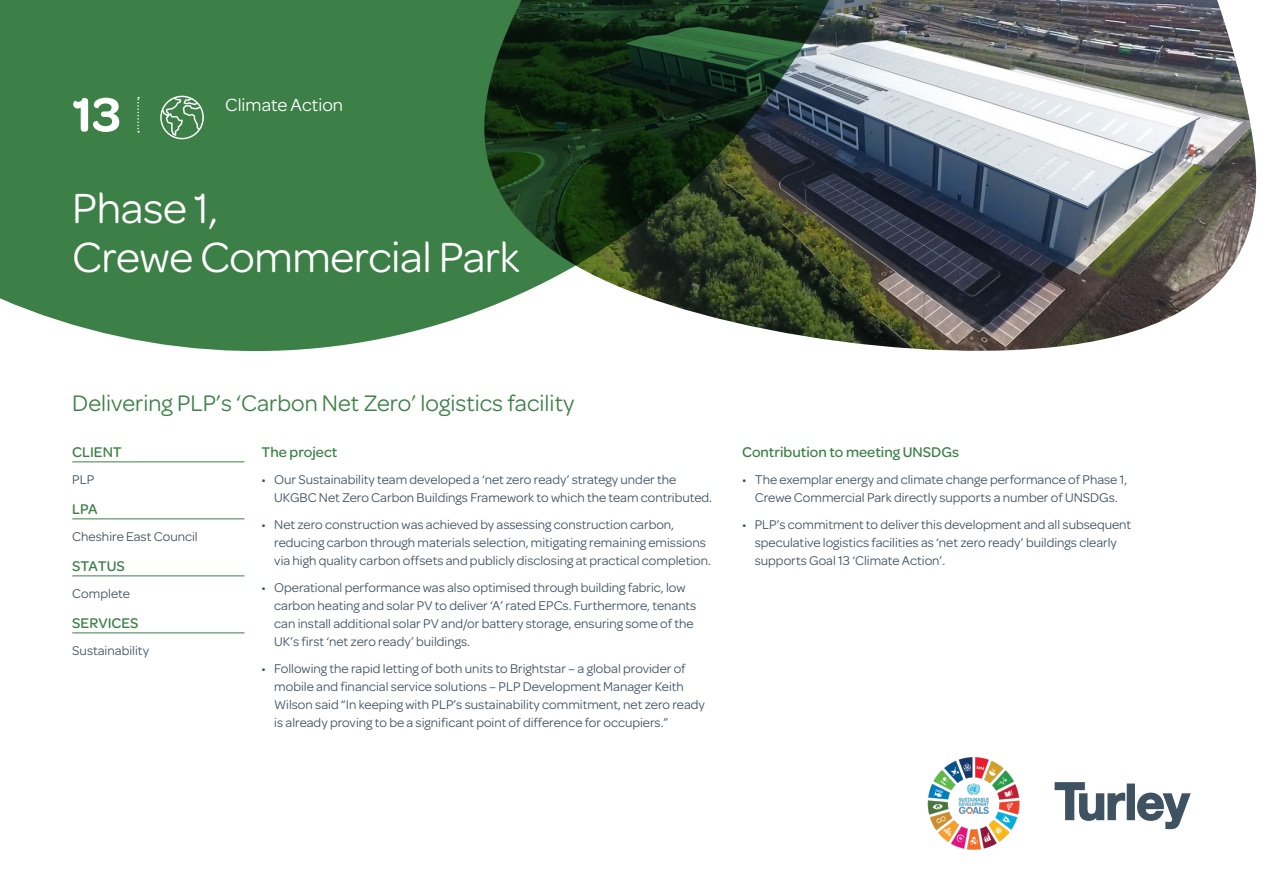
<style>
.page{position:relative;width:1263px;height:893px;background:#fff}
.page>*{position:absolute;margin:0;border:0;box-sizing:border-box;transform-origin:0 0}
.Body{font:600 50.85px "Omnes";color:#fff}
.Project_Title_or_Nam{font:45px/49.5px "Omnes";letter-spacing:-.01em;color:#fff}
.Pull_Intro{font:24px "Omnes";color:#3c8047}
.Body-2{font:18.75px "Omnes";color:#fff}
.Tertiary{font:500 15px "Omnes";color:#3c8047}
.Body-3{font:13.5px/18px "Omnes";color:#3e5261}
</style>
<div class="page">
<img style="left:991px;top:0;width:266px;height:351px">
<svg style="left:1054px;top:782px;width:72px;height:39px"></svg>
<div style="left:1127px;top:783px;width:8px;height:37px;background:#3e5261"></div>
<svg style="left:1137px;top:792px;width:54px;height:38px"></svg>
<svg style="left:0;top:0;width:991px;height:351px;background:#497150"></svg>
<hr style="left:72px;top:461px;width:172px;height:1px;background:#3c8047">
<hr style="left:72px;top:518px;width:172px;height:1px;background:#3c8047">
<hr style="left:72px;top:575px;width:172px;height:1px;background:#3c8047">
<hr style="left:72px;top:632px;width:172px;height:1px;background:#3c8047">
<svg style="left:137px;top:97px;width:2px;height:36px"></svg>
<svg style="left:157px;top:96px;width:47px;height:45px;background:#649a6c"></svg>
<img style="left:927px;top:757px;width:92px;height:92px">
<p class="Body" style="left:72px;top:78px;width:50px">13</p>
<p class="Body-2" style="left:225px;top:92px;width:119px">Climate Action</p>
<p class="Project_Title_or_Nam" style="left:72px;top:181px;width:449px">Phase 1,<br>Crewe Commercial Park</p>
<p class="Pull_Intro" style="left:72px;top:387px;width:504px">Delivering PLP’s ‘Carbon Net Zero’ logistics facility</p>
<p class="Tertiary" style="left:72px;top:442px;width:51px">CLIENT</p>
<p class="Body-3" style="left:72px;top:470px;width:24px">PLP</p>
<p class="Tertiary" style="left:72px;top:499px;width:27px">LPA</p>
<p class="Body-3" style="left:72px;top:527px;width:127px">Cheshire East Council</p>
<p class="Tertiary" style="left:72px;top:556px;width:54px">STATUS</p>
<p class="Body-3" style="left:72px;top:584px;width:59px">Complete</p>
<p class="Tertiary" style="left:72px;top:613px;width:68px">SERVICES</p>
<p class="Body-3" style="left:72px;top:641px;width:78px">Sustainability</p>
<p class="Tertiary" style="left:261px;top:442px;width:77px">The project</p>
<p class="Body-3" style="left:274px;top:470px;width:439px;text-indent:-13px">• Our Sustainability team developed a ‘net zero ready’ strategy under the<br>UKGBC Net Zero Carbon Buildings Framework to which the team contributed.</p>
<p class="Body-3" style="left:274px;top:515px;width:438px;text-indent:-13px">• Net zero construction was achieved by assessing construction carbon, reducing carbon through materials selection, mitigating remaining emissions via high quality carbon offsets and publicly disclosing at practical completion.</p>
<p class="Body-3" style="left:274px;top:578px;width:424px;text-indent:-13px">• Operational performance was also optimised through building fabric, low carbon heating and solar PV to deliver ‘A’ rated EPCs. Furthermore, tenants can install additional solar PV and/or battery storage, ensuring some of the UK’s first ‘net zero ready’ buildings.</p>
<p class="Body-3" style="left:274px;top:659px;width:432px;text-indent:-13px">• Following the rapid letting of both units to Brightstar – a global provider of mobile and financial service solutions – PLP Development Manager Keith Wilson said “In keeping with PLP’s sustainability commitment, net zero ready is already proving to be a significant point of difference for occupiers.”</p>
<p class="Tertiary" style="left:742px;top:442px;width:219px">Contribution to meeting UNSDGs</p>
<p class="Body-3" style="left:742px;top:470px;width:387px;text-align:center">• The exemplar energy and climate change performance of Phase 1,<br>Crewe Commercial Park directly supports a number of UNSDGs.</p>
<p class="Body-3" style="left:755px;top:515px;width:378px;text-indent:-13px">• PLP’s commitment to deliver this development and all subsequent speculative logistics facilities as ‘net zero ready’ buildings clearly supports Goal 13 ‘Climate Action’.</p>
</div>
